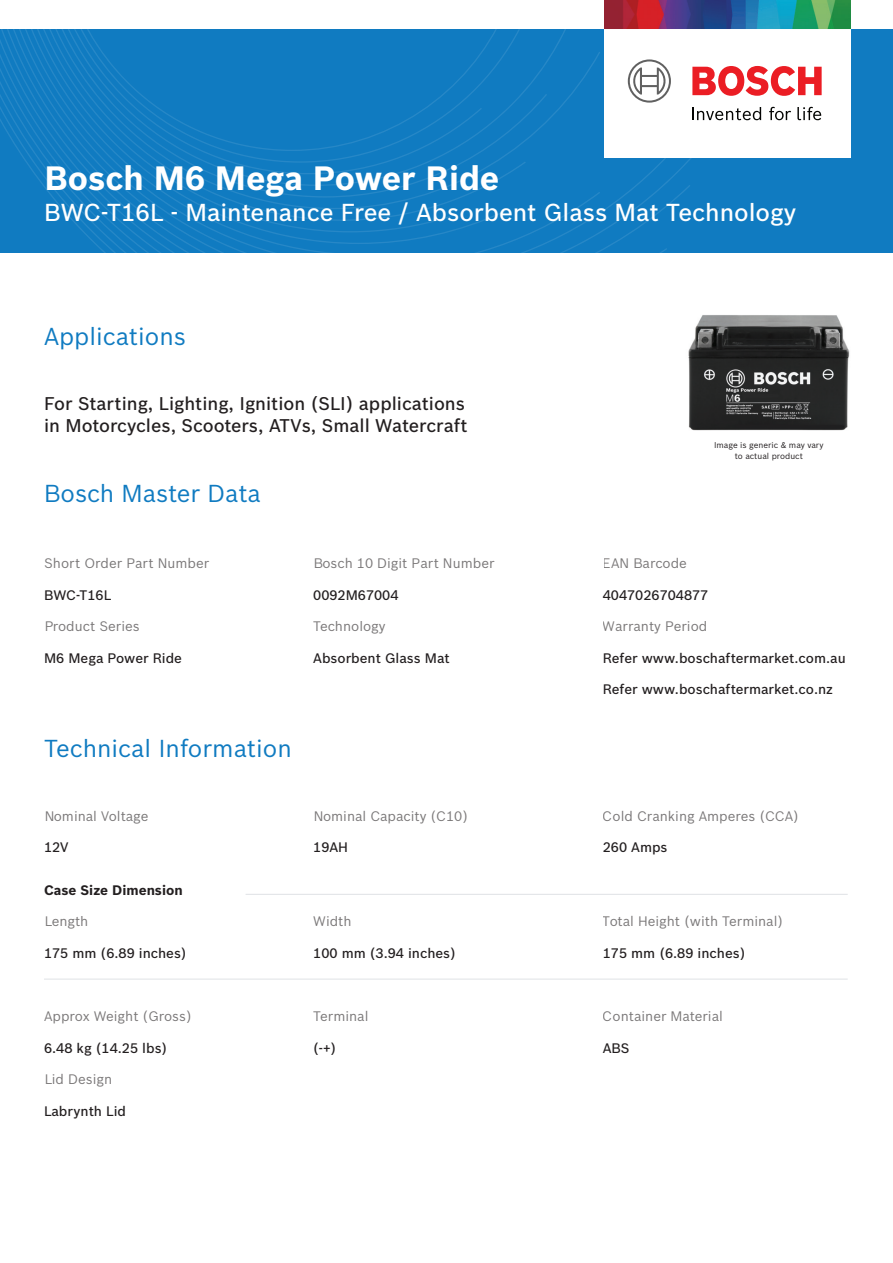
<style>
.page{position:relative;width:893px;height:1263px;background:#fff}
.page>*{position:absolute;margin:0;border:0;box-sizing:border-box;transform-origin:0 0}
.t1{font:700 33px "Bosch Sans";color:#fff}
.t2{font:500 24px "Bosch Sans";color:#fff}
.t3{font:24px "Bosch Sans";color:#107bc1}
.t4{font:500 18px/21.6px "Bosch Sans";color:#231f20}
.t5{font:13.5px "Bosch Sans";color:#231f20}
.t6{font:500 13.5px "Bosch Sans";color:#231f20}
.t7{font:700 13.5px "Bosch Sans";color:#231f20}
.t8{font:8.25px/10.5px "Bosch Sans";color:#231f20;text-align:center}
</style>
<div class="page">
<div style="left:0;top:0;width:893px;height:253px;background:#107bc1"></div>
<svg style="left:0;top:54px;width:115px;height:14px"></svg>
<svg style="left:0;top:81px;width:141px;height:13px"></svg>
<svg style="left:0;top:106px;width:691px;height:147px"></svg>
<svg style="left:0;top:118px;width:608px;height:135px"></svg>
<div style="left:0;top:0;width:893px;height:29px;background:#fff"></div>
<hr style="left:246px;top:894px;width:602px;height:1px;background:#939ca8">
<hr style="left:44px;top:979px;width:804px;height:1px;background:#939ca8">
<div style="left:604px;top:0;width:246px;height:158px;background:#fff"></div>
<svg style="left:692px;top:107px;width:69px;height:13px"></svg>
<svg style="left:769px;top:107px;width:22px;height:13px"></svg>
<svg style="left:797px;top:107px;width:24px;height:13px"></svg>
<svg style="left:692px;top:66px;width:130px;height:30px"></svg>
<svg style="left:628px;top:59px;width:43px;height:44px"></svg>
<img style="left:604px;top:0;width:246px;height:29px">
<img style="left:688px;top:315px;width:162px;height:116px">
<h1 class="t1" style="left:45px;top:157px;width:456px">Bosch M6 Mega Power Ride</h1>
<h2 class="t2" style="left:44px;top:197px;width:754px">BWC-T16L - Maintenance Free / Absorbent Glass Mat Technology</h2>
<h2 class="t3" style="left:44px;top:321px;width:144px">Applications</h2>
<h3 class="t4" style="left:44px;top:393px;width:425px">For Starting, Lighting, Ignition (SLI) applications in Motorcycles, Scooters, ATVs, Small Watercraft</h3>
<p class="t8" style="left:714px;top:440px;width:111px">Image is generic &amp; may vary to actual product</p>
<h2 class="t3" style="left:44px;top:478px;width:218px">Bosch Master Data</h2>
<p class="t5" style="left:44px;top:555px;width:167px">Short Order Part Number</p>
<p class="t5" style="left:313px;top:555px;width:183px">Bosch 10 Digit Part Number</p>
<p class="t5" style="left:603px;top:555px;width:86px">EAN Barcode</p>
<p class="t6" style="left:44px;top:586px;width:69px">BWC-T16L</p>
<p class="t6" style="left:313px;top:586px;width:87px">0092M67004</p>
<p class="t6" style="left:603px;top:586px;width:107px">4047026704877</p>
<p class="t5" style="left:44px;top:618px;width:97px">Product Series</p>
<p class="t5" style="left:313px;top:618px;width:74px">Technology</p>
<p class="t5" style="left:603px;top:618px;width:106px">Warranty Period</p>
<p class="t6" style="left:44px;top:649px;width:139px">M6 Mega Power Ride</p>
<p class="t6" style="left:313px;top:649px;width:138px">Absorbent Glass Mat</p>
<p class="t6" style="left:603px;top:649px;width:244px">Refer www.boschaftermarket.com.au</p>
<p class="t6" style="left:603px;top:681px;width:232px">Refer www.boschaftermarket.co.nz</p>
<h2 class="t3" style="left:44px;top:734px;width:249px">Technical Information</h2>
<p class="t5" style="left:44px;top:807px;width:106px">Nominal Voltage</p>
<p class="t5" style="left:313px;top:807px;width:156px">Nominal Capacity (C10)</p>
<p class="t5" style="left:603px;top:807px;width:198px">Cold Cranking Amperes (CCA)</p>
<p class="t6" style="left:44px;top:839px;width:26px">12V</p>
<p class="t6" style="left:313px;top:839px;width:36px">19AH</p>
<p class="t6" style="left:603px;top:839px;width:66px">260 Amps</p>
<p class="t7" style="left:44px;top:882px;width:140px">Case Size Dimension</p>
<p class="t5" style="left:44px;top:913px;width:46px">Length</p>
<p class="t5" style="left:603px;top:913px;width:182px">Total Height (with Terminal)</p>
<p class="t5" style="left:313px;top:913px;width:40px">Width</p>
<p class="t6" style="left:44px;top:944px;width:144px">175 mm (6.89 inches)</p>
<p class="t6" style="left:603px;top:944px;width:144px">175 mm (6.89 inches)</p>
<p class="t6" style="left:313px;top:944px;width:144px">100 mm (3.94 inches)</p>
<p class="t5" style="left:44px;top:1008px;width:149px">Approx Weight (Gross)</p>
<p class="t5" style="left:603px;top:1008px;width:122px">Container Material</p>
<p class="t5" style="left:313px;top:1008px;width:57px">Terminal</p>
<p class="t6" style="left:44px;top:1039px;width:125px">6.48 kg (14.25 lbs)</p>
<p class="t6" style="left:603px;top:1039px;width:28px">ABS</p>
<p class="t6" style="left:313px;top:1039px;width:25px">(-+)</p>
<p class="t5" style="left:44px;top:1071px;width:70px">Lid Design</p>
<p class="t6" style="left:44px;top:1102px;width:84px">Labrynth Lid</p>
</div>
